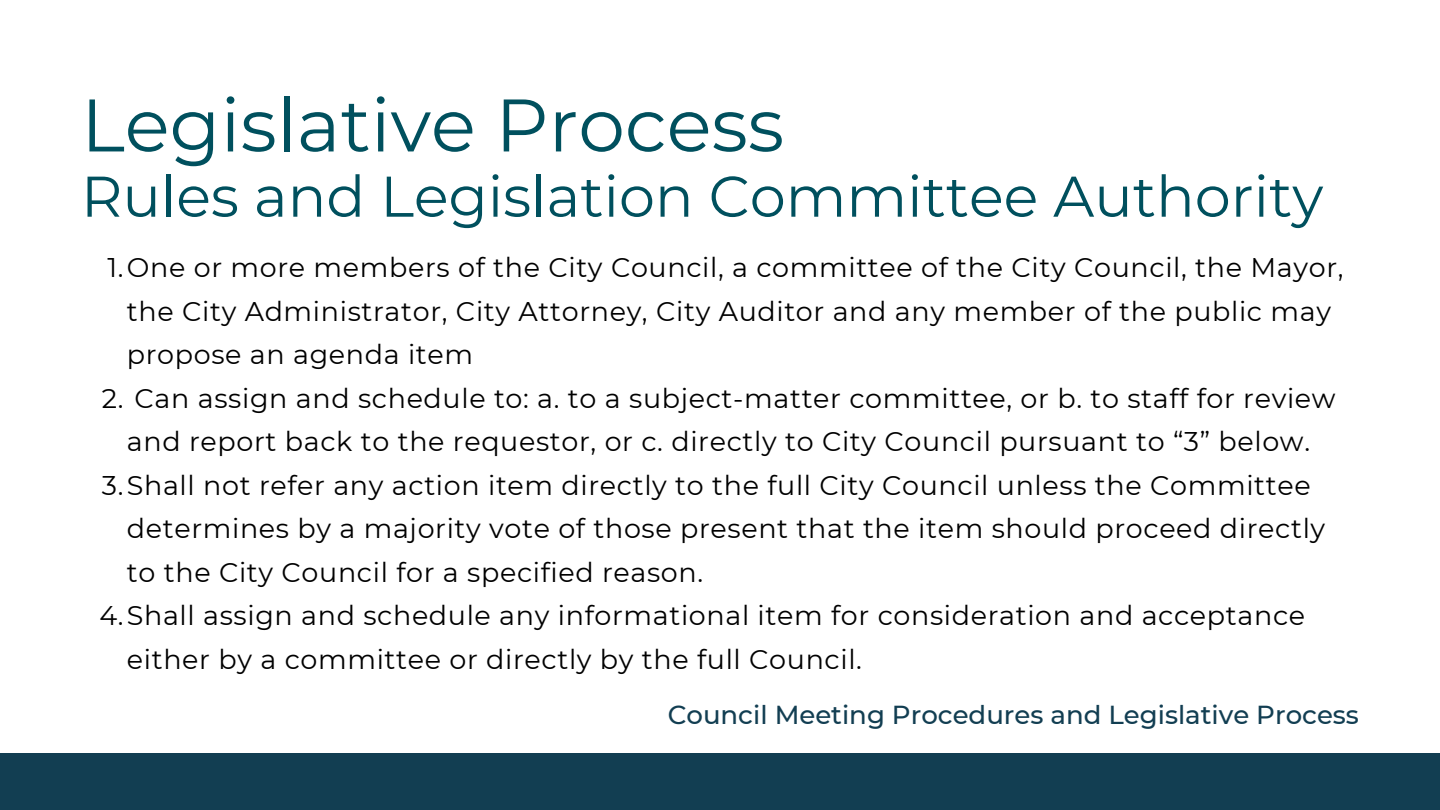
<style>
.page{position:relative;width:1440px;height:810px;background:#fff}
.page>*{position:absolute;margin:0;border:0;box-sizing:border-box;transform-origin:0 0}
.t1{font:74.3px "Montserrat";color:#00505e}
.t2{font:57.3px "Montserrat";color:#00505e}
.t3{font:27px/43.5px "Montserrat";letter-spacing:.025em;color:#000}
.t4{font:500 26px "Montserrat";color:#123e52}
</style>
<div class="page">
<div style="left:0;top:753px;width:1440px;height:56px;background:#123e52"></div>
<h1 class="t1" style="left:81px;top:80px;width:705px">Legislative Process</h1>
<h2 class="t2" style="left:81px;top:161px;width:1244px">Rules and Legislation Committee Authority</h2>
<p class="t3" style="left:127px;top:246px;width:1218px;text-indent:-19px">1.One or more members of the City Council, a committee of the City Council, the Mayor, the City Administrator, City Attorney, City Auditor and any member of the public may propose an agenda item</p>
<p class="t3" style="left:102px;top:376px;width:1235px">2. Can assign and schedule to: a. to a subject-matter committee, or b. to staff for review</p>
<p class="t3" style="left:127px;top:420px;width:1185px">and report back to the requestor, or c. directly to City Council pursuant to “3” below.</p>
<p class="t3" style="left:102px;top:463px;width:1210px">3.Shall not refer any action item directly to the full City Council unless the Committee</p>
<p class="t3" style="left:127px;top:507px;width:1200px">determines by a majority vote of those present that the item should proceed directly</p>
<p class="t3" style="left:127px;top:550px;width:578px">to the City Council for a specified reason.</p>
<p class="t3" style="left:99px;top:594px;width:1207px">4.Shall assign and schedule any informational item for consideration and acceptance</p>
<p class="t3" style="left:127px;top:637px;width:737px">either by a committee or directly by the full Council.</p>
<p class="t4" style="left:668px;top:699px;width:693px">Council Meeting Procedures and Legislative Process</p>
</div>
